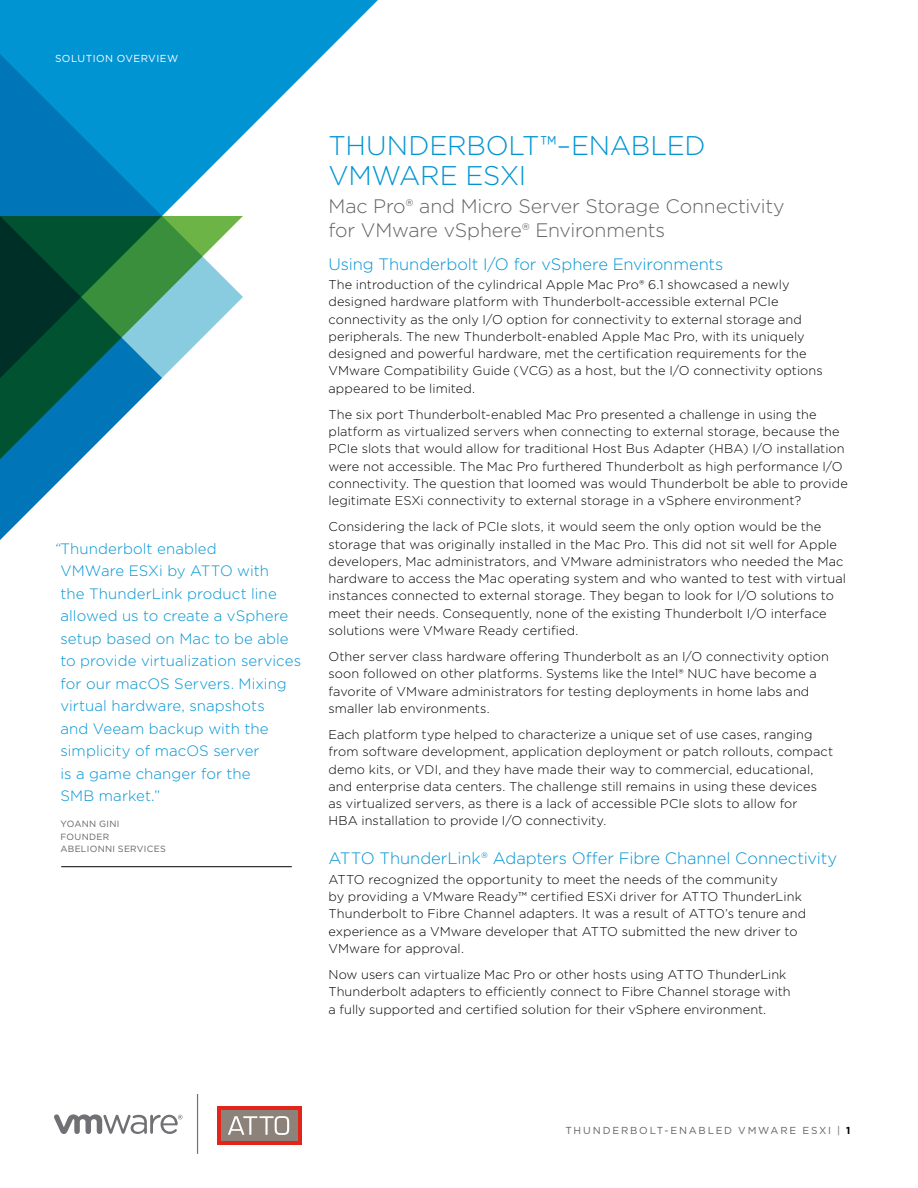
<style>
.page{position:relative;width:918px;height:1188px;background:#fff}
.page>*{position:absolute;margin:0;border:0;box-sizing:border-box;transform-origin:0 0}
.t1{font:300 27px/29.2px "Gotham";letter-spacing:-.01em;color:#0194d3}
.t2{font:300 19.5px/24px "Gotham";letter-spacing:-.005em;color:#636165}
.t3{font:300 16.5px "Gotham";color:#0194d3}
.t4{font:300 15px/22.5px "Gotham";letter-spacing:.005em;color:#0194d3}
.t5{font:300 12.75px/17.2px "Gotham";letter-spacing:.005em;color:#000}
.t6{font:10.2px "Gotham";letter-spacing:.175em;color:#636165}
.t7{font:10.2px "Gotham";letter-spacing:.045em;color:#fff}
.t8{font:9px/12.8px "Gotham";letter-spacing:.035em;color:#636165}
.s1{font-style:italic}
.s2{font-family:"Gotham Narrow"}
.s3{font-family:"Gotham Rounded"}
.s4{font-style:inherit}
.s5{font-weight:700;color:#000}
</style>
<div class="page">
<svg style="left:54px;top:1114px;width:129px;height:20px"></svg>
<svg style="left:0;top:0;width:378px;height:216px;fill:#0194d3"></svg>
<svg style="left:162px;top:216px;width:81px;height:162px"></svg>
<svg style="left:0;top:203px;width:162px;height:337px"></svg>
<div style="left:217px;top:1106px;width:84px;height:39px;background:#e1251b"></div>
<div style="left:221px;top:1110px;width:76px;height:31px;background:#8c827a"></div>
<svg style="left:228px;top:1116px;width:61px;height:19px"></svg>
<hr style="left:197px;top:1094px;width:1px;height:60px;background:#717074">
<hr style="left:61px;top:866px;width:231px;height:1px;background:#000">
<p class="t7" style="left:55px;top:52px;width:125px">SOLUTION OVERVIEW</p>
<p class="t4" style="left:60px;top:537px;width:242px;text-indent:-6px"><span class="s1">“</span>Thunderbolt enabled<br>VMWare ESXi by ATTO with<br>the ThunderLink product line allowed us to create a vSphere setup based on Mac to be able to provide virtualization services for our macOS Servers. Mixing virtual hardware, snapshots<br>and Veeam backup with the simplicity of macOS server<br>is a game changer for the<br>SMB market.”</p>
<p class="t8" style="left:60px;top:817px;width:107px">YOANN GINI<br>FOUNDER<br>ABELIONNI SERVICES</p>
<h1 class="t1" style="left:328px;top:131px;width:379px">THUNDERBOLT<span class="s2">™</span><span class="s3">–</span>ENABLED<br>VMWARE ESXI</h1>
<h2 class="t2" style="left:328px;top:194px;width:458px">Mac Pro® and Micro Server Storage Connectivity for VMware vSphere® Environments</h2>
<p class="t3" style="left:328px;top:253px;width:397px">Using Thunderbolt I/O for vSphere Environments</p>
<p class="t5" style="left:328px;top:276px;width:496px">The introduction of the cylindrical Apple Mac Pro® 6.1 showcased a newly designed hardware platform with Thunderbolt-accessible external PCIe connectivity as the only I/O option for connectivity to external storage and peripherals. The new Thunderbolt-enabled Apple Mac Pro, with its uniquely designed and powerful hardware, met the certification requirements for the VMware Compatibility Guide (VCG) as a host, but the I/O connectivity options appeared to be limited.</p>
<p class="t5" style="left:328px;top:405px;width:521px">The six port Thunderbolt-enabled Mac Pro presented a challenge in using the platform as virtualized servers when connecting to external storage, because the PCIe slots that would allow for traditional Host Bus Adapter (HBA) I/O installation were not accessible. The Mac Pro furthered Thunderbolt as high performance I/O connectivity. The question that loomed was would Thunderbolt be able to provide legitimate ESXi connectivity to external storage in a vSphere environment?</p>
<p class="t5" style="left:328px;top:518px;width:519px">Considering the lack of PCIe slots, it would seem the only option would be the storage that was originally installed in the Mac Pro. This did not sit well for Apple developers, Mac administrators, and VMware administrators who needed the Mac hardware to access the Mac operating system and who wanted to test with virtual instances connected to external storage. They began to look for I/O solutions to meet their needs. Consequently, none of the existing Thunderbolt I/O interface solutions were VMware Ready certified.</p>
<p class="t5" style="left:328px;top:648px;width:502px">Other server class hardware offering Thunderbolt as an I/O connectivity option soon followed on other platforms. Systems like the Intel® NUC have become a favorite of VMware administrators for testing deployments in home labs and smaller lab environments.</p>
<p class="t5" style="left:328px;top:726px;width:506px">Each platform type helped to characterize a unique set of use cases, ranging from software development, application deployment or patch rollouts, compact demo kits, or VDI, and they have made their way to commercial, educational, and enterprise data centers. The challenge still remains in using these devices as virtualized servers, as there is a lack of accessible PCIe slots to allow for<br>HBA installation to provide I/O connectivity.</p>
<p class="t3" style="left:328px;top:848px;width:510px">ATTO ThunderLink® Adapters Offer Fibre Channel Connectivity</p>
<p class="t5" style="left:328px;top:870px;width:479px">ATTO recognized the opportunity to meet the needs of the community<br>by providing a VMware Ready™ certified ESXi driver for ATTO ThunderLink Thunderbolt to Fibre Channel adapters. It was a result of ATTO’s tenure and experience as a VMware developer that ATTO submitted the new driver to VMware for approval.</p>
<p class="t5" style="left:328px;top:966px;width:464px">Now users can virtualize Mac Pro or other hosts using ATTO ThunderLink<br>Thunderbolt adapters to efficiently connect to Fibre Channel storage with a fully supported and certified solution for their vSphere environment.</p>
<p class="t6" style="left:565px;top:1124px;width:287px">THUNDERBOLT-ENABLED VMWARE <span class="s4">ESXI</span> | <span class="s5">1</span></p>
</div>
